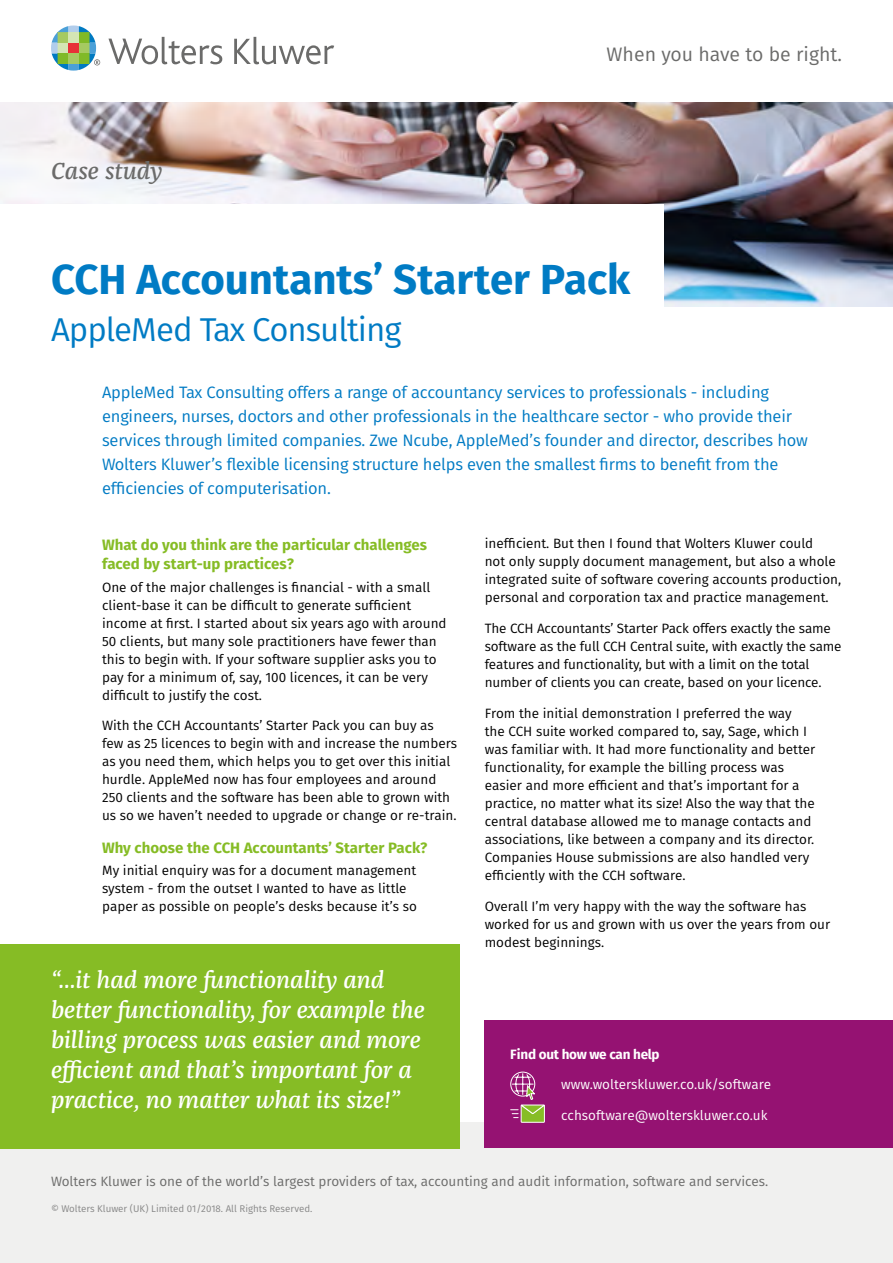
<style>
.page{position:relative;width:893px;height:1263px;background:#fff}
.page>*{position:absolute;margin:0;border:0;box-sizing:border-box;transform-origin:0 0}
.t1{font:700 42px "Fira Sans";color:#007bc4}
.t2{font:33px "Fira Sans";letter-spacing:-.03em;color:#007bc4}
.t3{font:italic 500 24px/30px "Franziska Pro";color:#fff}
.t4{font:italic 500 24px "Franziska Pro";color:#6b6b6a}
.t5{font:19.5px "Fira Sans";color:#6b6b6a}
.t6{font:16.5px/24px "Fira Sans";letter-spacing:-.01em;color:#007bc4}
.t7{font:700 15px/19.5px "Fira Sans";color:#86bc25}
.t8{font:13.5px/18px "Fira Sans";color:#000}
.t9{font:13.5px "Fira Sans";color:#6b6b6a}
.t10{font:13.5px "Fira Sans";color:#fff}
.t11{font:700 13.5px "Fira Sans";letter-spacing:-.02em;color:#fff}
.t12{font:9.75px "Fira Sans";color:#878787}
</style>
<div class="page">
<div style="left:0;top:1123px;width:893px;height:140px;background:#f0f0ef"></div>
<img style="left:0;top:102px;width:893px;height:204px">
<div style="left:0;top:204px;width:663px;height:164px;background:#fff"></div>
<svg style="left:108px;top:37px;width:114px;height:27px"></svg>
<svg style="left:234px;top:37px;width:100px;height:27px"></svg>
<svg style="left:51px;top:26px;width:49px;height:45px"></svg>
<div style="left:0;top:944px;width:459px;height:204px;background:#86bc25"></div>
<div style="left:485px;top:1020px;width:408px;height:128px;background:#951272"></div>
<div style="left:521px;top:1105px;width:23px;height:17px;background:#87bd26"></div>
<div style="left:521px;top:1105px;width:24px;height:18px;border:1px solid #fff"></div>
<svg style="left:510px;top:1071px;width:35px;height:47px"></svg>
<h3 class="t4" style="left:51px;top:155px;width:113px">Case study</h3>
<h3 class="t5" style="left:607px;top:39px;width:237px">When you have to be right.</h3>
<h1 class="t1" style="left:51px;top:244px;width:581px">CCH Accountants’ Starter Pack</h1>
<h2 class="t2" style="left:51px;top:305px;width:352px">AppleMed Tax Consulting</h2>
<p class="t6" style="left:102px;top:380px;width:707px">AppleMed Tax Consulting offers a range of accountancy services to professionals - including engineers, nurses, doctors and other professionals in the healthcare sector - who provide their services through limited companies. Zwe Ncube, AppleMed’s founder and director, describes how Wolters Kluwer’s flexible licensing structure helps even the smallest firms to benefit from the efficiencies of computerisation.</p>
<p class="t7" style="left:102px;top:534px;width:327px">What do you think are the particular challenges faced by start-up practices?</p>
<p class="t8" style="left:102px;top:578px;width:346px">One of the major challenges is financial - with a small client-base it can be difficult to generate sufficient income at first. I started about six years ago with around 50 clients, but many sole practitioners have fewer than this to begin with. If your software supplier asks you to pay for a minimum of, say, 100 licences, it can be very difficult to justify the cost.</p>
<p class="t8" style="left:102px;top:716px;width:357px">With the CCH Accountants’ Starter Pack you can buy as few as 25 licences to begin with and increase the numbers as you need them, which helps you to get over this initial hurdle. AppleMed now has four employees and around 250 clients and the software has been able to grown with us so we haven’t needed to upgrade or change or re-train.</p>
<p class="t7" style="left:102px;top:837px;width:327px">Why choose the CCH Accountants’ Starter Pack?</p>
<p class="t8" style="left:102px;top:861px;width:316px">My initial enquiry was for a document management system - from the outset I wanted to have as little paper as possible on people’s desks because it’s so</p>
<h3 class="t3" style="left:51px;top:965px;width:375px">“...it had more functionality and better functionality, for example the billing process was easier and more efficient and that’s important for a practice, no matter what its size!”</h3>
<p class="t8" style="left:485px;top:534px;width:358px">inefficient. But then I found that Wolters Kluwer could<br>not only supply document management, but also a whole integrated suite of software covering accounts production, personal and corporation tax and practice management.</p>
<p class="t8" style="left:485px;top:619px;width:358px">The CCH Accountants’ Starter Pack offers exactly the same software as the full CCH Central suite, with exactly the same features and functionality, but with a limit on the total number of clients you can create, based on your licence.</p>
<p class="t8" style="left:485px;top:704px;width:332px">From the initial demonstration I preferred the way<br>the CCH suite worked compared to, say, Sage, which I was familiar with. It had more functionality and better functionality, for example the billing process was easier and more efficient and that’s important for a practice, no matter what its size! Also the way that the central database allowed me to manage contacts and associations, like between a company and its director.<br>Companies House submissions are also handled very efficiently with the CCH software.</p>
<p class="t8" style="left:485px;top:897px;width:347px">Overall I’m very happy with the way the software has worked for us and grown with us over the years from our modest beginnings.</p>
<p class="t11" style="left:510px;top:1043px;width:151px">Find out how we can help</p>
<p class="t10" style="left:561px;top:1074px;width:212px">www.wolterskluwer.co.uk/software</p>
<p class="t10" style="left:561px;top:1105px;width:208px">cchsoftware@wolterskluwer.co.uk</p>
<p class="t9" style="left:51px;top:1171px;width:719px">Wolters Kluwer is one of the world’s largest providers of tax, accounting and audit information, software and services.</p>
<p class="t12" style="left:51px;top:1201px;width:263px">© Wolters Kluwer (UK) Limited 01/2018. All Rights Reserved.</p>
</div>
